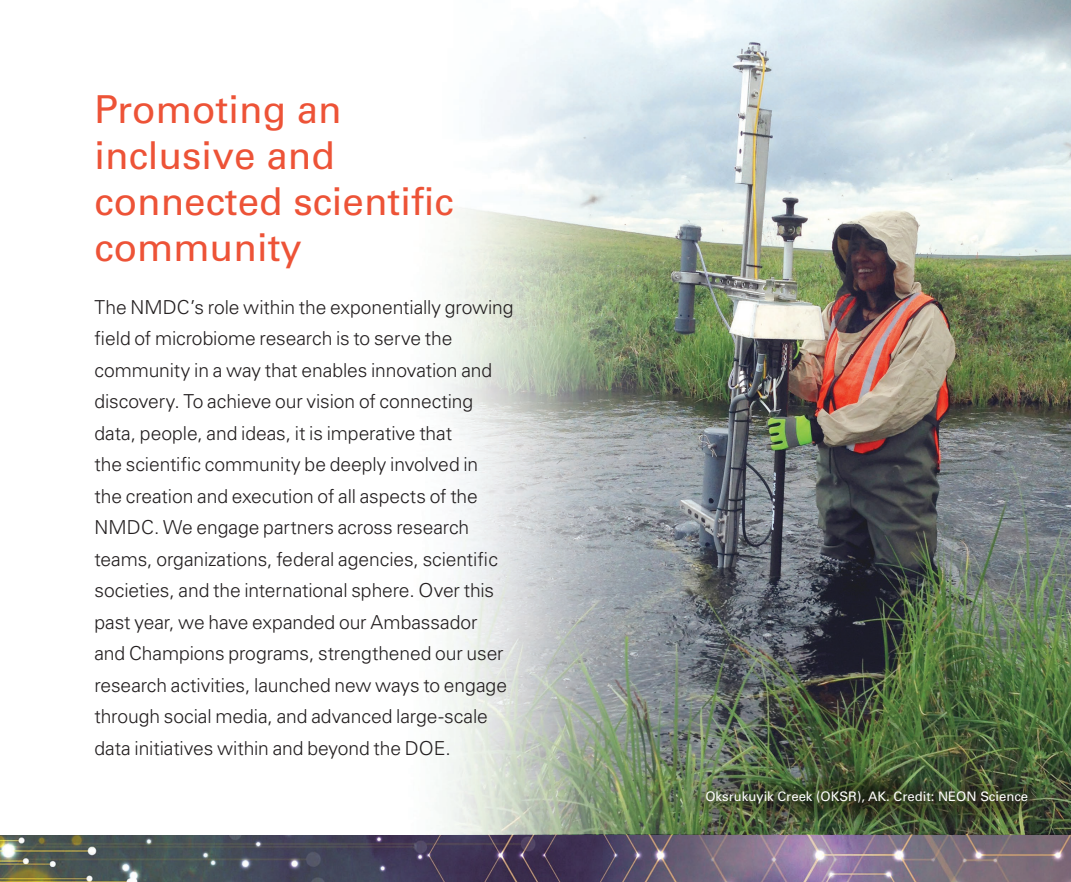
<style>
.page{position:relative;width:1071px;height:882px;background:#fff}
.page>*{position:absolute;margin:0;border:0;box-sizing:border-box;transform-origin:0 0}
.t1{font:38.5px/46.2px "Univers LT Std";color:#ed5337}
.t2{font:300 19.25px/31.5px "Univers LT Std";letter-spacing:-.005em;color:#231f20}
.t3{font:13.12px "Univers LT Std";color:#fff}
</style>
<div class="page">
<img style="left:0;top:0;width:1071px;height:882px">
<img style="left:682px;top:772px;width:357px;height:53px">
<h1 class="t1" style="left:94px;top:86px;width:361px">Promoting an inclusive and connected scientific community</h1>
<p class="t2" style="left:94px;top:291px;width:421px">The NMDC’s role within the exponentially growing field of microbiome research is to serve the community in a way that enables innovation and discovery. To achieve our vision of connecting data, people, and ideas, it is imperative that<br>the scientific community be deeply involved in<br>the creation and execution of all aspects of the NMDC. We engage partners across research teams, organizations, federal agencies, scientific societies, and the international sphere. Over this past year, we have expanded our Ambassador<br>and Champions programs, strengthened our user research activities, launched new ways to engage through social media, and advanced large-scale data initiatives within and beyond the DOE.</p>
<p class="t3" style="left:705px;top:788px;width:324px">Oksrukuyik Creek (OKSR), AK. Credit: NEON Science</p>
</div>
